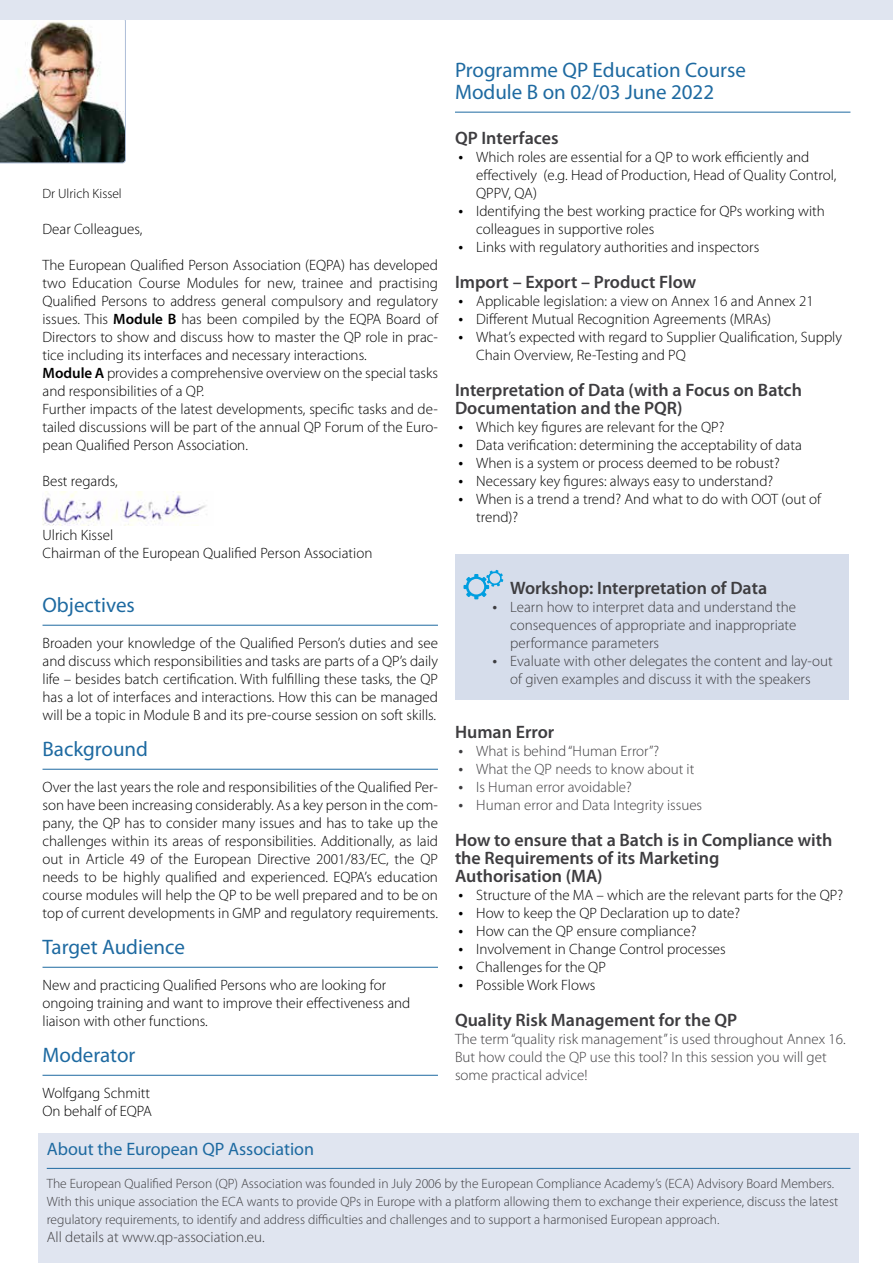
<style>
.page{position:relative;width:893px;height:1263px;background:#fff}
.page>*{position:absolute;margin:0;border:0;box-sizing:border-box;transform-origin:0 0}
.t1{font:21px/22.5px "Myriad Pro";color:#1e6aa1}
.t2{font:600 18px/18px "Myriad Pro";color:#3e3d40}
.t3{font:18px "Myriad Pro";color:#1e6aa1}
.t4{font:300 15px/18px "Myriad Pro";color:#000}
.t5{font:300 15px/18px "Myriad Pro";color:#3e3d40}
.t6{font:300 13.5px/18px "Myriad Pro";color:#3e3d40}
.t7{font:300 13.5px "Myriad Pro";color:#000}
.s1{font-weight:600}
</style>
<div class="page">
<img style="left:0;top:19px;width:126px;height:144px">
<hr style="left:43px;top:625px;width:395px;height:1px;background:#1e6aa1">
<hr style="left:43px;top:769px;width:395px;height:1px;background:#1e6aa1">
<hr style="left:43px;top:967px;width:395px;height:1px;background:#1e6aa1">
<hr style="left:43px;top:1075px;width:395px;height:1px;background:#1e6aa1">
<img style="left:43px;top:491px;width:164px;height:34px">
<hr style="left:455px;top:112px;width:395px;height:1px;background:#1e6aa1">
<div style="left:455px;top:554px;width:393px;height:146px;background:#d6ddeb"></div>
<svg style="left:463px;top:570px;width:40px;height:29px"></svg>
<div style="left:0;top:0;width:893px;height:19px;background:#e0e5f0"></div>
<div style="left:38px;top:1133px;width:821px;height:130px;background:#e0e5f0"></div>
<hr style="left:47px;top:1168px;width:803px;height:1px;background:#1e6aa1">
<svg style="left:493px;top:606px;width:4px;height:3px"></svg>
<svg style="left:493px;top:660px;width:4px;height:3px"></svg>
<p class="t7" style="left:43px;top:186px;width:81px">Dr Ulrich Kissel</p>
<p class="t4" style="left:43px;top:220px;width:101px">Dear Colleagues,</p>
<p class="t4" style="left:43px;top:256px;width:397px">The European Qualified Person Association (EQPA) has developed two Education Course Modules for new, trainee and practising Qualified Persons to address general compulsory and regulatory issues. This <span class="s1">Module B</span> has been compiled by the EQPA Board of Directors to show and discuss how to master the QP role in prac&shy;tice including its interfaces and necessary interactions.<br><span class="s1">Module A</span> provides a comprehensive overview on the special tasks and responsibilities of a QP.<br>Further impacts of the latest developments, specific tasks and de&shy;tailed discussions will be part of the annual QP Forum of the Euro&shy;pean Qualified Person Association.</p>
<p class="t4" style="left:43px;top:472px;width:77px">Best regards,</p>
<p class="t4" style="left:43px;top:526px;width:331px">Ulrich Kissel<br>Chairman of the European Qualified Person Association</p>
<h1 class="t1" style="left:43px;top:594px;width:94px">Objectives</h1>
<p class="t4" style="left:43px;top:634px;width:397px;text-align:justify">Broaden your knowledge of the Qualified Person’s duties and see and discuss which responsibilities and tasks are parts of a QP’s daily life – besides batch certification. With fulfilling these tasks, the QP has a lot of interfaces and interactions. How this can be managed will be a topic in Module B and its pre-course session on soft skills.</p>
<h1 class="t1" style="left:43px;top:738px;width:107px">Background</h1>
<p class="t4" style="left:43px;top:778px;width:397px;text-align:justify">Over the last years the role and responsibilities of the Qualified Per&shy;son have been increasing considerably. As a key person in the com&shy;pany, the QP has to consider many issues and has to take up the challenges within its areas of responsibilities. Additionally, as laid out in Article 49 of the European Directive 2001/83/EC, the QP needs to be highly qualified and experienced. EQPA’s education course modules will help the QP to be well prepared and to be on top of current developments in GMP and regulatory requirements.</p>
<h1 class="t1" style="left:43px;top:936px;width:144px">Target Audience</h1>
<p class="t4" style="left:43px;top:976px;width:369px">New and practicing Qualified Persons who are looking for ongoing training and want to improve their effectiveness and liaison with other functions.</p>
<h1 class="t1" style="left:43px;top:1044px;width:94px">Moderator</h1>
<p class="t4" style="left:43px;top:1084px;width:111px">Wolfgang Schmitt<br>On behalf of EQPA</p>
<h1 class="t1" style="left:455px;top:59px;width:292px">Programme QP Education Course<br>Module B on 02/03 June 2022</h1>
<p class="t2" style="left:455px;top:129px;width:105px">QP Interfaces</p>
<p class="t4" style="left:476px;top:148px;width:362px">Which roles are essential for a QP to work efficiently and effectively (e.g. Head of Production, Head of Quality Control, QPPV, QA)<br>Identifying the best working practice for QPs working with colleagues in supportive roles<br>Links with regulatory authorities and inspectors</p>
<p class="t2" style="left:455px;top:273px;width:243px">Import – Export – Product Flow</p>
<p class="t4" style="left:476px;top:292px;width:367px">Applicable legislation: a view on Annex 16 and Annex 21<br>Different Mutual Recognition Agreements (MRAs)<br>What’s expected with regard to Supplier Qualification, Supply Chain Overview, Re-Testing and PQ</p>
<p class="t2" style="left:455px;top:381px;width:348px">Interpretation of Data (with a Focus on Batch<br>Documentation and the PQR)</p>
<p class="t4" style="left:476px;top:418px;width:346px">Which key figures are relevant for the QP?<br>Data verification: determining the acceptability of data When is a system or process deemed to be robust?<br>Necessary key figures: always easy to understand?<br>When is a trend a trend? And what to do with OOT (out of trend)?</p>
<p class="t2" style="left:510px;top:579px;width:259px">Workshop: Interpretation of Data</p>
<p class="t5" style="left:510px;top:598px;width:324px">Learn how to interpret data and understand the consequences of appropriate and inappropriate performance parameters<br>Evaluate with other delegates the content and lay-out of given examples and discuss it with the speakers</p>
<p class="t2" style="left:455px;top:723px;width:101px">Human Error</p>
<p class="t5" style="left:476px;top:742px;width:227px">What is behind “Human Error”?<br>What the QP needs to know about it<br>Is Human error avoidable?<br>Human error and Data Integrity issues</p>
<p class="t2" style="left:455px;top:831px;width:379px">How to ensure that a Batch is in Compliance with the Requirements of its Marketing<br>Authorisation (MA)</p>
<p class="t4" style="left:476px;top:886px;width:368px">Structure of the MA – which are the relevant parts for the QP?<br>How to keep the QP Declaration up to date?<br>How can the QP ensure compliance?<br>Involvement in Change Control processes<br>Challenges for the QP<br>Possible Work Flows</p>
<p class="t2" style="left:455px;top:1011px;width:284px">Quality Risk Management for the QP</p>
<p class="t5" style="left:455px;top:1030px;width:392px">The term “quality risk management” is used throughout Annex 16.<br>But how could the QP use this tool? In this session you will get some practical advice!</p>
<p class="t3" style="left:47px;top:1139px;width:269px">About the European QP Association</p>
<p class="t6" style="left:47px;top:1175px;width:793px">The European Qualified Person (QP) Association was founded in July 2006 by the European Compliance Academy’s (ECA) Advisory Board Members.<br>With this unique association the ECA wants to provide QPs in Europe with a platform allowing them to exchange their experience, discuss the latest regulatory requirements, to identify and address difficulties and challenges and to support a harmonised European approach.</p>
<p class="t5" style="left:47px;top:1228px;width:219px">All details at www.qp-association.eu.</p>
</div>
